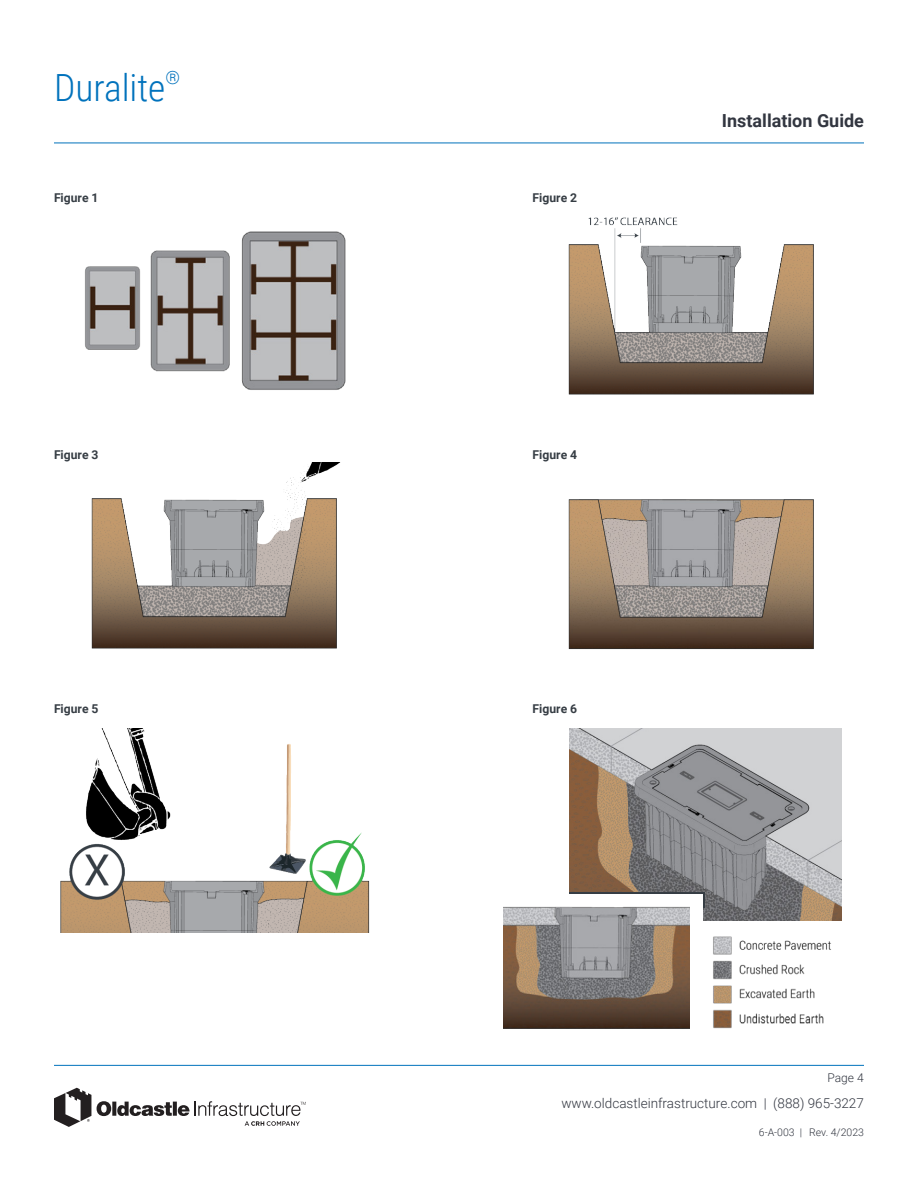
<style>
.page{position:relative;width:918px;height:1188px;background:#fff}
.page>*{position:absolute;margin:0;border:0;box-sizing:border-box;transform-origin:0 0}
.t1{font:300 37.5px "Roboto Condensed";color:#0072bc}
.t2{font:700 18px "Roboto";color:#323640}
.t3{font:300 13.5px "Roboto";color:#323640}
.t4{font:700 12.15px "Roboto";color:#363d44}
.t5{font:300 12px "Roboto";color:#323640}
.t6{font:300 10.5px "Roboto";color:#323640}
</style>
<div class="page">
<hr style="left:54px;top:1065px;width:810px;height:1px;background:#0072bc">
<svg style="left:54px;top:1088px;width:252px;height:39px"></svg>
<hr style="left:54px;top:143px;width:810px;height:1px;background:#0072bc">
<img style="left:569px;top:728px;width:273px;height:193px">
<div style="left:569px;top:892px;width:136px;height:15px;background:#363d44"></div>
<img style="left:698px;top:906px;width:141px;height:160px">
<img style="left:60px;top:728px;width:310px;height:204px">
<div style="left:568px;top:894px;width:135px;height:27px;background:#fff"></div>
<img style="left:503px;top:906px;width:186px;height:122px">
<img style="left:91px;top:463px;width:248px;height:186px">
<img style="left:85px;top:231px;width:261px;height:159px">
<img style="left:568px;top:217px;width:246px;height:178px">
<img style="left:568px;top:499px;width:246px;height:151px">
<h1 class="t1" style="left:54px;top:61px;width:128px">Duralite<sup>®</sup></h1>
<h2 class="t2" style="left:722px;top:108px;width:144px">Installation Guide</h2>
<p class="t4" style="left:54px;top:189px;width:46px">Figure 1</p>
<p class="t4" style="left:533px;top:189px;width:46px">Figure 2</p>
<p class="t4" style="left:54px;top:446px;width:46px">Figure 3</p>
<p class="t4" style="left:533px;top:446px;width:46px">Figure 4</p>
<p class="t4" style="left:54px;top:701px;width:46px">Figure 5</p>
<p class="t4" style="left:533px;top:701px;width:46px">Figure 6</p>
<p class="t5" style="left:827px;top:1069px;width:38px">Page 4</p>
<p class="t3" style="left:561px;top:1094px;width:304px">www.oldcastleinfrastructure.com | (888) 965-3227</p>
<p class="t6" style="left:759px;top:1125px;width:107px">6-A-003 | Rev. 4/2023</p>
</div>
